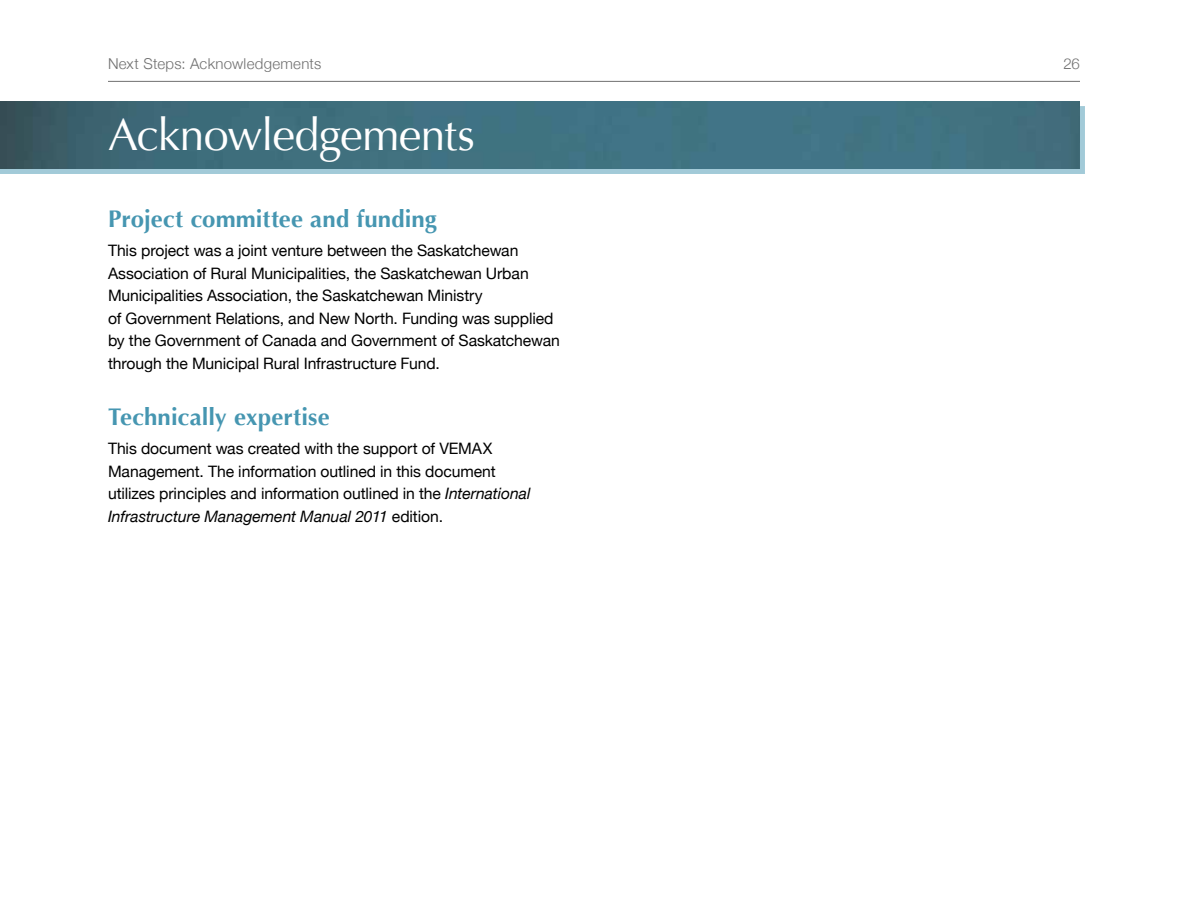
<style>
.page{position:relative;width:1188px;height:918px;background:#fff}
.page>*{position:absolute;margin:0;border:0;box-sizing:border-box;transform-origin:0 0}
.t1{font:45px "Optima";letter-spacing:-.02em;color:#fff}
.t2{font:700 24px "Optima";letter-spacing:.005em;color:#4696b1}
.t3{font:15.75px/22.5px "Helvetica Neue";letter-spacing:-.005em;color:#000}
.t4{font:300 15px "Helvetica Neue";letter-spacing:.02em;color:#707070}
.s1{font-style:italic}
</style>
<div class="page">
<hr style="left:108px;top:81px;width:972px;height:1px;background:#707070">
<div style="left:0;top:106px;width:1085px;height:68px;background:#a2cad8"></div>
<img style="left:0;top:101px;width:1080px;height:68px">
<p class="t4" style="left:108px;top:54px;width:215px">Next Steps: Acknowledgements</p>
<p class="t4" style="left:1063px;top:54px;width:18px">26</p>
<h1 class="t1" style="left:108px;top:109px;width:368px">Acknowledgements</h1>
<h2 class="t2" style="left:108px;top:205px;width:330px">Project committee and funding</h2>
<p class="t3" style="left:108px;top:239px;width:453px">This project was a joint venture between the Saskatchewan Association of Rural Municipalities, the Saskatchewan Urban Municipalities Association, the Saskatchewan Ministry<br>of Government Relations, and New North. Funding was supplied by the Government of Canada and Government of Saskatchewan through the Municipal Rural Infrastructure Fund.</p>
<h2 class="t2" style="left:108px;top:403px;width:223px">Technically expertise</h2>
<p class="t3" style="left:108px;top:437px;width:424px">This document was created with the support of VEMAX Management. The information outlined in this document utilizes principles and information outlined in the <span class="s1">International Infrastructure Management Manual 2011</span> edition.</p>
</div>
